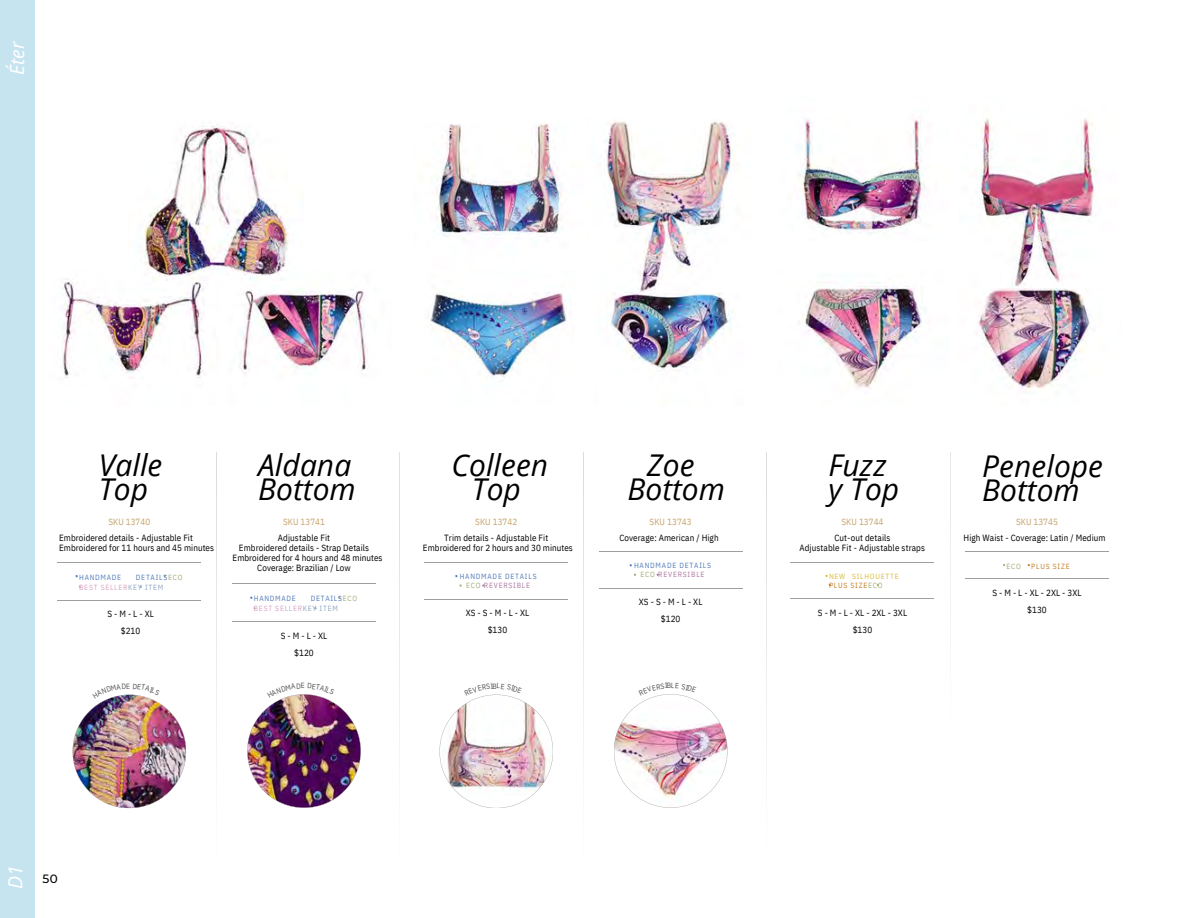
<style>
.page{position:relative;width:1188px;height:918px;background:#fff}
.page>*{position:absolute;margin:0;border:0;box-sizing:border-box;transform-origin:0 0}
.t1{font:italic 30px/24.8px "Open Sans";color:#000}
.t2{font:italic 19.5px "Open Sans";color:#fff}
.t3{font:500 12px "Montserrat";color:#000}
.t4{font:9px/16.8px "IBM Plex Sans Cond";letter-spacing:.005em;color:#020203;text-align:center}
.t5{font:7.5px/9px "IBM Plex Sans Cond";letter-spacing:.105em;color:#527cba;text-align:center}
.t6{font:7.5px/10.2px "IBM Plex Sans Cond";letter-spacing:.1em;color:#d7a5c2}
.t7{font:7.5px/9px "IBM Plex Sans Cond";letter-spacing:.105em;color:#dbbc3b}
.t8{font:7.5px "IBM Plex Sans Cond";letter-spacing:.105em;color:#c58027}
.t9{font:7.5px "IBM Plex Sans Cond";color:#a4ae78}
.s1{color:#c4a269}
.s2{color:#527cba}
.s3{color:#a4ae78}
.s4{color:#90a7c4}
.s5{color:#af79a4}
.s6{color:#c58027}
</style>
<div class="page">
<hr style="left:57px;top:562px;width:144px;height:1px;background:#a09e9e">
<hr style="left:57px;top:600px;width:144px;height:1px;background:#a09e9e">
<hr style="left:232px;top:584px;width:144px;height:1px;background:#a09e9e">
<hr style="left:232px;top:622px;width:144px;height:1px;background:#a09e9e">
<hr style="left:424px;top:562px;width:144px;height:1px;background:#a09e9e">
<hr style="left:424px;top:599px;width:144px;height:1px;background:#a09e9e">
<hr style="left:599px;top:551px;width:143px;height:1px;background:#a09e9e">
<hr style="left:599px;top:588px;width:143px;height:1px;background:#a09e9e">
<hr style="left:791px;top:562px;width:143px;height:1px;background:#a09e9e">
<hr style="left:791px;top:598px;width:143px;height:1px;background:#a09e9e">
<hr style="left:965px;top:551px;width:144px;height:1px;background:#a09e9e">
<hr style="left:965px;top:579px;width:144px;height:1px;background:#a09e9e">
<img style="left:61px;top:278px;width:307px;height:100px">
<div style="left:0;top:0;width:35px;height:918px;background:#c6e4f0"></div>
<img style="left:436px;top:124px;width:127px;height:117px">
<img style="left:430px;top:293px;width:137px;height:85px">
<img style="left:610px;top:292px;width:121px;height:79px">
<img style="left:798px;top:282px;width:292px;height:111px">
<img style="left:798px;top:119px;width:127px;height:115px">
<img style="left:604px;top:121px;width:131px;height:171px">
<img style="left:129px;top:124px;width:174px;height:156px">
<img style="left:959px;top:118px;width:136px;height:169px">
<hr style="left:217px;top:452px;width:1px;height:423px;background:#a09e9e">
<hr style="left:400px;top:452px;width:1px;height:423px;background:#a09e9e">
<hr style="left:584px;top:452px;width:1px;height:423px;background:#a09e9e">
<hr style="left:767px;top:452px;width:1px;height:423px;background:#a09e9e">
<hr style="left:950px;top:452px;width:1px;height:423px;background:#a09e9e">
<img style="left:73px;top:694px;width:113px;height:114px">
<img style="left:247px;top:694px;width:114px;height:114px">
<img style="left:439px;top:694px;width:114px;height:114px">
<img style="left:614px;top:694px;width:114px;height:114px">
<h5 class="t2" style="left:3px;top:75px;width:36px;rotate:-90deg">Éter</h5>
<p class="t1" style="left:99px;top:452px;width:65px">Valle<br>Top</p>
<h4 class="t1" style="left:258px;top:452px;width:99px">Aldana<br>Bottom</h4>
<p class="t1" style="left:452px;top:452px;width:98px;text-align:center">Colleen<br>Top</p>
<p class="t1" style="left:627px;top:452px;width:99px;text-align:center">Zoe<br>Bottom</p>
<p class="t1" style="left:828px;top:452px;width:72px">Fuzz y Top</p>
<p class="t1" style="left:982px;top:453px;width:122px">Penelope<br>Bottom</p>
<p class="t4" style="left:59px;top:514px;width:135px;line-height:15.8px;text-align:left;text-indent:49px"><span class="s1">SKU 13740<br></span>Embroidered details - Adjustable Fit</p>
<p class="t4" style="left:59px;top:539px;width:156px">Embroidered for 11 hours and 45 minutes</p>
<p class="t6" style="left:79px;top:572px;width:105px;text-indent:57px"><span class="s2">DETAILS</span><span class="s3">ECO<br></span>BEST SELLER<span class="s4">KEY ITEM</span></p>
<p class="t5" style="left:79px;top:572px;width:44px">HANDMADE</p>
<p class="t4" style="left:278px;top:514px;width:54px;line-height:15.8px"><span class="s1">SKU 13741<br></span>Adjustable Fit</p>
<p class="t4" style="left:239px;top:539px;width:132px">Embroidered details - Strap Details</p>
<p class="t4" style="left:233px;top:549px;width:151px">Embroidered for 4 hours and 48 minutes</p>
<p class="t4" style="left:257px;top:559px;width:95px">Coverage: Brazilian / Low</p>
<p class="t4" style="left:444px;top:514px;width:106px;line-height:15.8px"><span class="s1">SKU 13742<br></span>Trim details - Adjustable Fit</p>
<p class="t4" style="left:423px;top:539px;width:151px">Embroidered for 2 hours and 30 minutes</p>
<h1 class="t5" style="left:460px;top:572px;width:78px">HANDMADE DETAILS<br><span class="s3">ECO</span> <span class="s5">REVERSIBLE</span></h1>
<p class="t4" style="left:619px;top:514px;width:101px;line-height:15.8px"><span class="s1">SKU 13743<br></span>Coverage: American / High</p>
<h5 class="t5" style="left:634px;top:561px;width:78px">HANDMADE DETAILS<br><span class="s3">ECO</span> <span class="s5">REVERSIBLE</span></h5>
<p class="t4" style="left:107px;top:606px;width:48px">S - M - L - XL $210</p>
<h4 class="t6" style="left:254px;top:593px;width:105px;text-indent:57px"><span class="s2">DETAILS</span><span class="s3">ECO<br></span>BEST SELLER<span class="s4">KEY ITEM</span></h4>
<h4 class="t5" style="left:254px;top:594px;width:44px">HANDMADE</h4>
<p class="t4" style="left:281px;top:627px;width:48px">S - M - L - XL $120</p>
<p class="t4" style="left:466px;top:605px;width:65px">XS - S - M - L - XL $130</p>
<p class="t4" style="left:639px;top:594px;width:65px">XS - S - M - L - XL $120</p>
<p class="t4" style="left:834px;top:514px;width:58px;line-height:15.8px"><span class="s1">SKU 13744<br></span>Cut-out details</p>
<p class="t4" style="left:799px;top:539px;width:127px">Adjustable Fit - Adjustable straps</p>
<p class="t7" style="left:829px;top:572px;width:71px">NEW SILHOUETTE<br><span class="s6">PLUS SIZE</span><span class="s3">ECO</span></p>
<p class="t4" style="left:818px;top:604px;width:91px">S - M - L - XL - 2XL - 3XL $130</p>
<h1 class="t4" style="left:964px;top:514px;width:144px;line-height:15.8px"><span class="s1">SKU 13745<br></span>High Waist - Coverage: Latin / Medium</h1>
<p class="t9" style="left:1007px;top:561px;width:16px">ECO</p>
<h4 class="t8" style="left:1031px;top:561px;width:40px">PLUS SIZE</h4>
<p class="t4" style="left:992px;top:584px;width:91px">S - M - L - XL - 2XL - 3XL $130</p>
<h1 class="t2" style="left:2px;top:889px;width:25px;rotate:-90deg">D1</h1>
<h5 class="t3" style="left:43px;top:872px;width:17px">50</h5>
</div>
